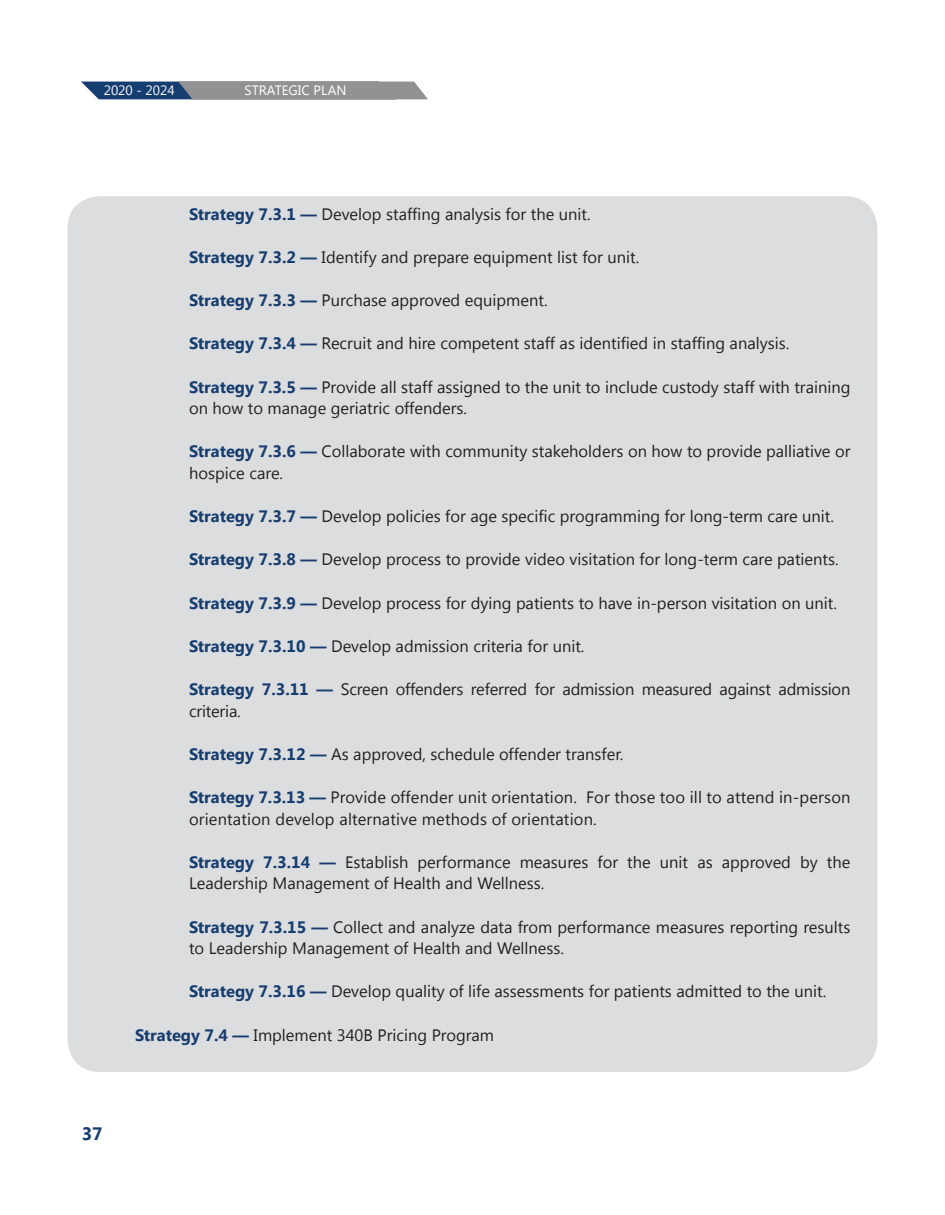
<style>
.page{position:relative;width:945px;height:1215px;background:#fff}
.page>*{position:absolute;margin:0;border:0;box-sizing:border-box;transform-origin:0 0}
.t1{font:700 18px "Segoe UI";color:#163d6f}
.t2{font:16.5px/21.6px "Segoe UI";color:#231f20}
.t3{font:13.5px "Segoe UI";color:#fff}
.s1{font-weight:700;color:#163d6f}
</style>
<div class="page">
<div style="left:67px;top:196px;width:811px;height:876px;background:#dcdddf;border-radius:32px"></div>
<svg style="left:81px;top:82px;width:347px;height:17px;background:#757e8d"></svg>
<p class="t3" style="left:104px;top:81px;width:73px">2020 - 2024</p>
<p class="t3" style="left:245px;top:81px;width:103px">STRATEGIC PLAN</p>
<p class="t1" style="left:82px;top:1121px;width:22px">37</p>
<p class="t2" style="left:189px;top:203px;width:403px"><span class="s1">Strategy 7.3.1 —</span> Develop staffing analysis for the unit.</p>
<p class="t2" style="left:189px;top:246px;width:452px"><span class="s1">Strategy 7.3.2 —</span> Identify and prepare equipment list for unit.</p>
<p class="t2" style="left:189px;top:289px;width:360px"><span class="s1">Strategy 7.3.3 —</span> Purchase approved equipment.</p>
<p class="t2" style="left:189px;top:332px;width:602px"><span class="s1">Strategy 7.3.4 —</span> Recruit and hire competent staff as identified in staffing analysis.</p>
<p class="t2" style="left:189px;top:375px;width:663px"><span class="s1">Strategy 7.3.5 —</span> Provide all staff assigned to the unit to include custody staff with training on how to manage geriatric offenders.</p>
<p class="t2" style="left:189px;top:440px;width:663px"><span class="s1">Strategy 7.3.6 —</span> Collaborate with community stakeholders on how to provide palliative or hospice care.</p>
<p class="t2" style="left:189px;top:505px;width:647px"><span class="s1">Strategy 7.3.7 —</span> Develop policies for age specific programming for long-term care unit.</p>
<p class="t2" style="left:189px;top:548px;width:651px"><span class="s1">Strategy 7.3.8 —</span> Develop process to provide video visitation for long-term care patients.</p>
<p class="t2" style="left:189px;top:591px;width:650px"><span class="s1">Strategy 7.3.9 —</span> Develop process for dying patients to have in-person visitation on unit.</p>
<p class="t2" style="left:189px;top:634px;width:397px"><span class="s1">Strategy 7.3.10 —</span> Develop admission criteria for unit.</p>
<p class="t2" style="left:189px;top:678px;width:663px"><span class="s1">Strategy 7.3.11 —</span> Screen offenders referred for admission measured against admission criteria.</p>
<p class="t2" style="left:189px;top:742px;width:436px"><span class="s1">Strategy 7.3.12 —</span> As approved, schedule offender transfer.</p>
<p class="t2" style="left:189px;top:786px;width:663px"><span class="s1">Strategy 7.3.13 —</span> Provide offender unit orientation. For those too ill to attend in-person orientation develop alternative methods of orientation.</p>
<p class="t2" style="left:189px;top:850px;width:663px"><span class="s1">Strategy 7.3.14 —</span> Establish performance measures for the unit as approved by the<br>Leadership Management of Health and Wellness.</p>
<p class="t2" style="left:189px;top:915px;width:663px"><span class="s1">Strategy 7.3.15 —</span> Collect and analyze data from performance measures reporting results to Leadership Management of Health and Wellness.</p>
<p class="t2" style="left:189px;top:980px;width:639px"><span class="s1">Strategy 7.3.16 —</span> Develop quality of life assessments for patients admitted to the unit.</p>
<p class="t2" style="left:135px;top:1023px;width:361px"><span class="s1">Strategy 7.4 —</span> Implement 340B Pricing Program</p>
</div>
